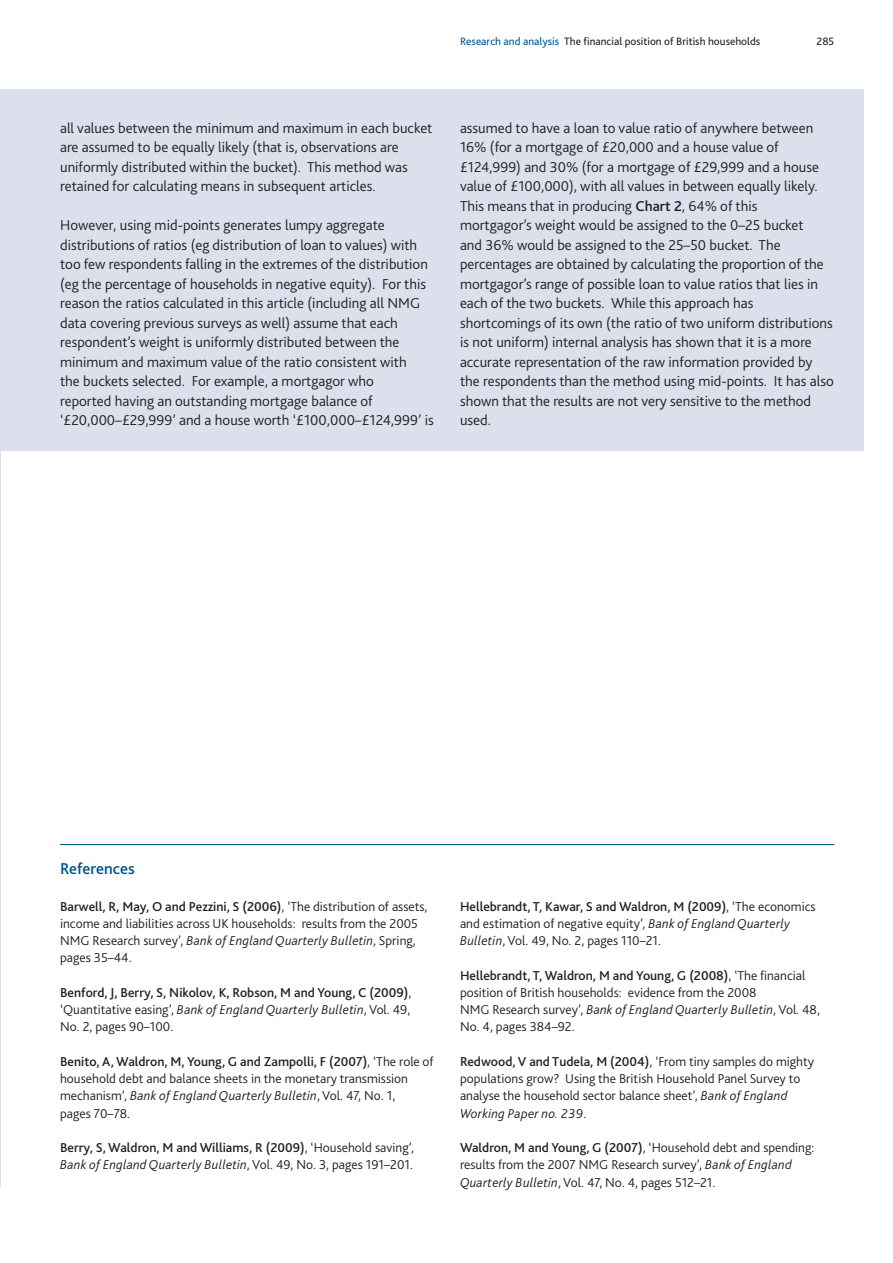
<style>
.page{position:relative;width:893px;height:1263px;background:#fff}
.page>*{position:absolute;margin:0;border:0;box-sizing:border-box;transform-origin:0 0}
.t1{font:500 16.5px "Bliss 2";color:#00558b}
.t2{font:300 15px/19.5px "Bliss 2";color:#231f20}
.t3{font:300 13.5px/17.2px "Bliss 2";color:#231f20}
.t4{font:500 13.5px/17.2px "Bliss 2";color:#231f20;text-align:justify}
.t5{font:11.25px "Bliss 2";color:#231f20}
.s1{color:#00558b}
.s2{font-weight:500}
.s3{font-style:italic}
.s4{font-weight:300}
.s5{font-weight:300;font-style:italic}
</style>
<div class="page">
<div style="left:1px;top:89px;width:863px;height:362px;background:#dbe0ec"></div>
<hr style="left:0;top:89px;width:1px;height:1097px;background:#dbe0ec">
<hr style="left:60px;top:844px;width:774px;height:1px;background:#00558b">
<p class="t5" style="left:460px;top:37px;width:302px"><span class="s1">Research and analysis</span> The financial position of British households</p>
<p class="t5" style="left:816px;top:37px;width:19px">285</p>
<p class="t2" style="left:60px;top:119px;width:374px">all values between the minimum and maximum in each bucket are assumed to be equally likely (that is, observations are uniformly distributed within the bucket). This method was retained for calculating means in subsequent articles.</p>
<p class="t2" style="left:60px;top:217px;width:375px">However, using mid-points generates lumpy aggregate distributions of ratios (eg distribution of loan to values) with too few respondents falling in the extremes of the distribution (eg the percentage of households in negative equity). For this reason the ratios calculated in this article (including all NMG data covering previous surveys as well) assume that each respondent’s weight is uniformly distributed between the minimum and maximum value of the ratio consistent with<br>the buckets selected. For example, a mortgagor who<br>reported having an outstanding mortgage balance of ‘£20,000–£29,999’ and a house worth ‘£100,000–£124,999’ is</p>
<p class="t2" style="left:460px;top:119px;width:375px">assumed to have a loan to value ratio of anywhere between 16% (for a mortgage of £20,000 and a house value of £124,999) and 30% (for a mortgage of £29,999 and a house value of £100,000), with all values in between equally likely.<br>This means that in producing <span class="s2">Chart 2</span>, 64% of this<br>mortgagor’s weight would be assigned to the 0–25 bucket<br>and 36% would be assigned to the 25–50 bucket. The percentages are obtained by calculating the proportion of the mortgagor’s range of possible loan to value ratios that lies in each of the two buckets. While this approach has shortcomings of its own (the ratio of two uniform distributions is not uniform) internal analysis has shown that it is a more accurate representation of the raw information provided by the respondents than the method using mid-points. It has also shown that the results are not very sensitive to the method used.</p>
<p class="t1" style="left:60px;top:862px;width:76px">References</p>
<p class="t3" style="left:60px;top:899px;width:369px"><span class="s2">Barwell, R, May, O and Pezzini, S (2006)</span>, ‘The distribution of assets, income and liabilities across UK households: results from the 2005<br>NMG Research survey’, <span class="s3">Bank of England Quarterly Bulletin</span>, Spring, pages 35–44.</p>
<p class="t4" style="left:60px;top:985px;width:352px">Benford, J, Berry, S, Nikolov, K, Robson, M and Young, C (2009)<span class="s4">, ‘Quantitative easing’,</span> <span class="s5">Bank of England Quarterly Bulletin</span><span class="s4">, Vol. 49, No. 2, pages 90–100.</span></p>
<p class="t3" style="left:60px;top:1054px;width:375px"><span class="s2">Benito, A, Waldron, M, Young, G and Zampolli, F (2007)</span>, ‘The role of household debt and balance sheets in the monetary transmission mechanism’, <span class="s3">Bank of England Quarterly Bulletin</span>, Vol. 47, No. 1,<br>pages 70–78.</p>
<p class="t3" style="left:60px;top:1140px;width:355px"><span class="s2">Berry, S, Waldron, M and Williams, R (2009)</span>, ‘Household saving’,<br><span class="s3">Bank of England Quarterly Bulletin</span>, Vol. 49, No. 3, pages 191–201.</p>
<p class="t3" style="left:460px;top:899px;width:357px"><span class="s2">Hellebrandt, T, Kawar, S and Waldron, M (2009)</span>, ‘The economics and estimation of negative equity’, <span class="s3">Bank of England Quarterly<br>Bulletin</span>, Vol. 49, No. 2, pages 110–21.</p>
<p class="t3" style="left:460px;top:968px;width:361px"><span class="s2">Hellebrandt, T, Waldron, M and Young, G (2008)</span>, ‘The financial position of British households: evidence from the 2008<br>NMG Research survey’, <span class="s3">Bank of England Quarterly Bulletin</span>, Vol. 48, No. 4, pages 384–92.</p>
<p class="t3" style="left:460px;top:1054px;width:355px"><span class="s2">Redwood, V and Tudela, M (2004)</span>, ‘From tiny samples do mighty populations grow? Using the British Household Panel Survey to analyse the household sector balance sheet’, <span class="s3">Bank of England Working Paper no. 239</span>.</p>
<p class="t3" style="left:460px;top:1140px;width:356px"><span class="s2">Waldron, M and Young, G (2007)</span>, ‘Household debt and spending: results from the 2007 NMG Research survey’, <span class="s3">Bank of England<br>Quarterly Bulletin</span>, Vol. 47, No. 4, pages 512–21.</p>
</div>
